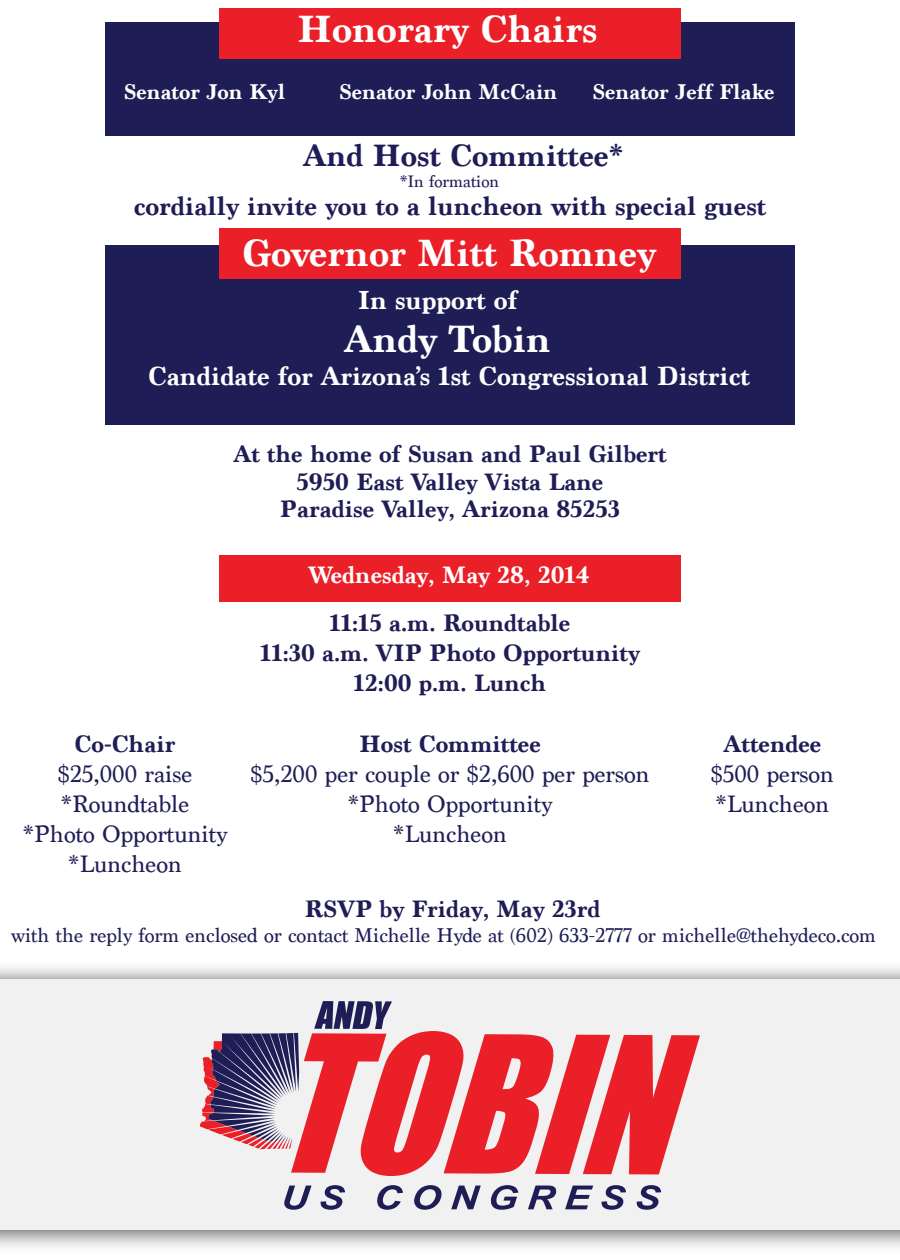
<style>
.page{position:relative;width:900px;height:1260px;background:#fff}
.page>*{position:absolute;margin:0;border:0;box-sizing:border-box;transform-origin:0 0}
.t1{font:700 40px "Marion";color:#fff}
.t2{font:700 32.5px "Marion";color:#1f1d55}
.t3{font:700 27.5px "Marion";color:#fff}
.t4{font:700 27.5px "Marion";color:#1f1d55}
.t5{font:700 25px/27.5px "Marion";color:#1f1d55;text-align:center}
.t6{font:25px/30px "Marion";color:#1f1d55;text-align:center}
.t7{font:700 25px "Marion";color:#fff}
.t8{font:700 22.5px "Marion";color:#fff}
.t9{font:21px "Marion";color:#1f1d55}
.t10{font:17.5px "Marion";color:#1f1d55}
</style>
<div class="page">
<div style="left:105px;top:245px;width:690px;height:180px;background:#1f1d55"></div>
<div style="left:105px;top:22px;width:690px;height:114px;background:#1f1d55"></div>
<div style="left:0;top:979px;width:900px;height:251px;background:#f1f1f2"></div>
<svg style="left:200px;top:1001px;width:500px;height:175px"></svg>
<svg style="left:284px;top:1186px;width:28px;height:24px"></svg>
<svg style="left:320px;top:1185px;width:25px;height:25px"></svg>
<svg style="left:377px;top:1185px;width:26px;height:25px"></svg>
<svg style="left:414px;top:1185px;width:28px;height:25px"></svg>
<svg style="left:451px;top:1186px;width:30px;height:23px"></svg>
<svg style="left:491px;top:1185px;width:27px;height:25px"></svg>
<svg style="left:528px;top:1186px;width:28px;height:23px"></svg>
<svg style="left:565px;top:1186px;width:28px;height:23px"></svg>
<svg style="left:601px;top:1185px;width:25px;height:25px"></svg>
<svg style="left:637px;top:1185px;width:24px;height:25px"></svg>
<div style="left:219px;top:8px;width:462px;height:51px;background:#ea1f27"></div>
<div style="left:219px;top:555px;width:462px;height:46px;background:#ea1f27"></div>
<div style="left:219px;top:228px;width:462px;height:51px;background:#ea1f27"></div>
<h1 class="t1" style="left:297px;top:5px;width:302px">Honorary Chairs</h1>
<p class="t8" style="left:124px;top:78px;width:163px">Senator Jon Kyl</p>
<p class="t8" style="left:339px;top:78px;width:220px">Senator John McCain</p>
<p class="t8" style="left:592px;top:78px;width:184px">Senator Jeff Flake</p>
<h2 class="t2" style="left:303px;top:136px;width:322px">And Host Committee*</h2>
<p class="t10" style="left:400px;top:171px;width:101px">*In formation</p>
<p class="t4" style="left:134px;top:189px;width:634px">cordially invite you to a luncheon with special guest</p>
<h1 class="t1" style="left:242px;top:229px;width:416px">Governor Mitt Romney</h1>
<p class="t3" style="left:358px;top:284px;width:161px">In support of</p>
<h1 class="t1" style="left:344px;top:316px;width:208px">Andy Tobin</h1>
<p class="t3" style="left:148px;top:360px;width:603px">Candidate for Arizona’s 1st Congressional District</p>
<p class="t5" style="left:233px;top:441px;width:435px">At the home of Susan and Paul Gilbert<br>5950 East Valley Vista Lane<br>Paradise Valley, Arizona 85253</p>
<p class="t7" style="left:308px;top:560px;width:283px">Wednesday, May 28, 2014</p>
<p class="t5" style="left:75px;top:730px;width:102px">Co-Chair</p>
<p class="t6" style="left:23px;top:759px;width:206px">$25,000 raise *Roundtable *Photo Opportunity *Luncheon</p>
<p class="t5" style="left:260px;top:608px;width:381px;line-height:30px">11:15 a.m. Roundtable<br>11:30 a.m. VIP Photo Opportunity<br>12:00 p.m. Lunch</p>
<p class="t5" style="left:359px;top:730px;width:183px">Host Committee</p>
<p class="t6" style="left:250px;top:759px;width:401px">$5,200 per couple or $2,600 per person *Photo Opportunity<br>*Luncheon</p>
<p class="t5" style="left:724px;top:730px;width:99px">Attendee</p>
<p class="t6" style="left:711px;top:759px;width:125px;text-align:left">$500 person *Luncheon</p>
<p class="t5" style="left:304px;top:895px;width:297px">RSVP by Friday, May 23rd</p>
<p class="t9" style="left:11px;top:923px;width:866px">with the reply form enclosed or contact Michelle Hyde at (602) 633-2777 or michelle@thehydeco.com</p>
</div>
